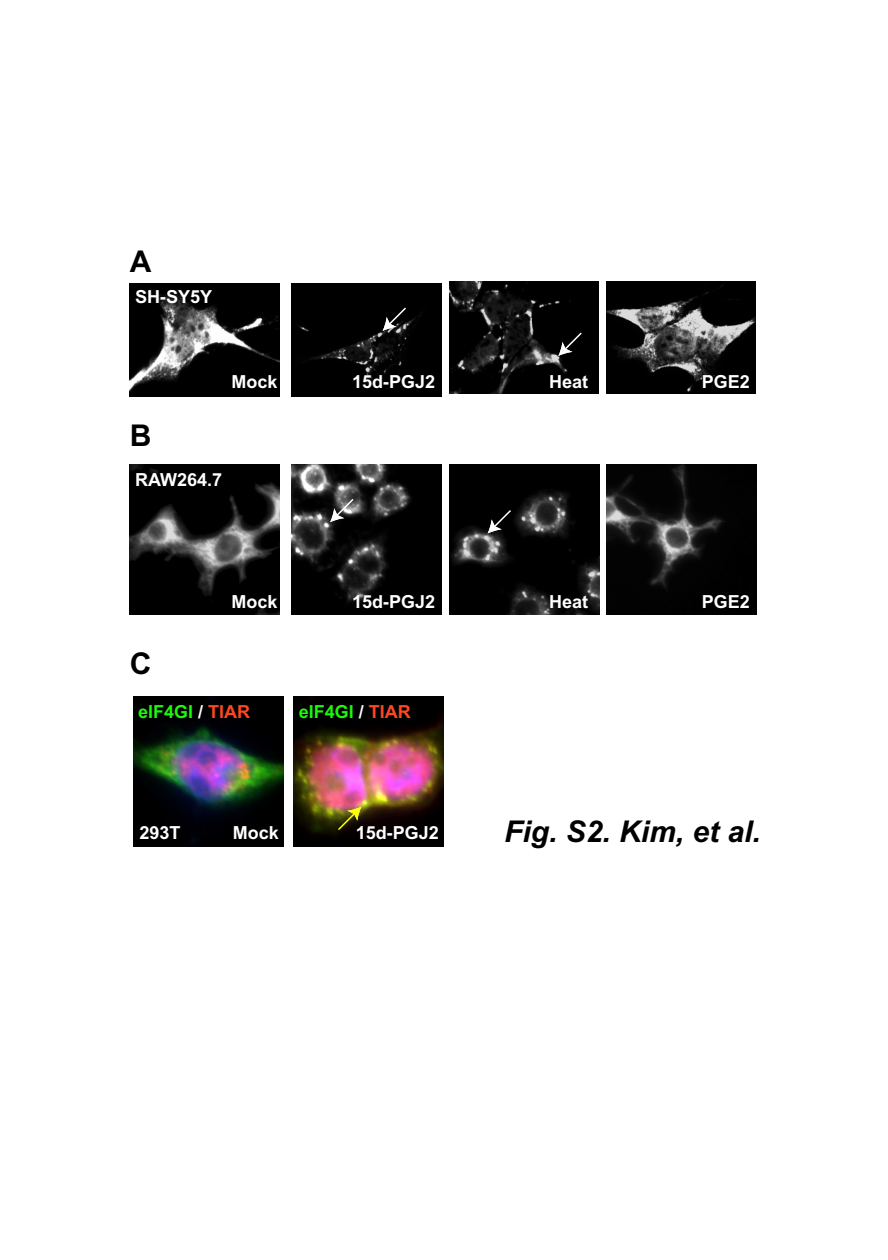
<style>
.page{position:relative;width:888px;height:1260px;background:#fff}
.page>*{position:absolute;margin:0;border:0;box-sizing:border-box;transform-origin:0 0}
.t1{font:italic 700 30px "Arial";color:#000}
.t2{font:700 30px "Arial";color:#000}
.t3{font:700 18px "Arial";color:#fff}
.t4{font:700 18px "Arial";color:#1cf70b}
.s1{color:#fff}
.s2{color:#ff471f}
</style>
<div class="page">
<img style="left:292px;top:464px;width:150px;height:150px">
<img style="left:606px;top:464px;width:150px;height:150px">
<img style="left:449px;top:464px;width:150px;height:150px">
<img style="left:130px;top:464px;width:150px;height:150px">
<img style="left:130px;top:284px;width:150px;height:112px">
<img style="left:606px;top:281px;width:150px;height:113px">
<img style="left:449px;top:281px;width:150px;height:113px">
<img style="left:292px;top:284px;width:149px;height:112px">
<svg style="left:383px;top:308px;width:23px;height:23px"></svg>
<svg style="left:558px;top:333px;width:24px;height:23px"></svg>
<svg style="left:330px;top:499px;width:24px;height:23px"></svg>
<svg style="left:488px;top:510px;width:23px;height:23px"></svg>
<img style="left:134px;top:696px;width:150px;height:150px">
<img style="left:294px;top:696px;width:150px;height:150px">
<svg style="left:338px;top:807px;width:23px;height:23px"></svg>
<h1 class="t2" style="left:130px;top:243px;width:23px">A</h1>
<p class="t3" style="left:135px;top:286px;width:79px">SH-SY5Y</p>
<p class="t3" style="left:232px;top:371px;width:48px">Mock</p>
<p class="t3" style="left:352px;top:371px;width:85px">15d-PGJ2</p>
<p class="t3" style="left:549px;top:371px;width:41px">Heat</p>
<p class="t3" style="left:702px;top:371px;width:50px">PGE2</p>
<h1 class="t2" style="left:130px;top:418px;width:23px">B</h1>
<p class="t3" style="left:135px;top:469px;width:89px">RAW264.7</p>
<h1 class="t2" style="left:130px;top:646px;width:23px">C</h1>
<p class="t3" style="left:232px;top:591px;width:48px">Mock</p>
<p class="t3" style="left:352px;top:591px;width:85px">15d-PGJ2</p>
<p class="t3" style="left:549px;top:591px;width:41px">Heat</p>
<p class="t3" style="left:702px;top:591px;width:50px">PGE2</p>
<p class="t4" style="left:138px;top:701px;width:114px">eIF4GI <span class="s1">/</span> <span class="s2">TIAR</span></p>
<p class="t4" style="left:299px;top:701px;width:114px">eIF4GI <span class="s1">/</span> <span class="s2">TIAR</span></p>
<p class="t3" style="left:140px;top:823px;width:43px">293T</p>
<p class="t3" style="left:233px;top:823px;width:48px">Mock</p>
<h1 class="t1" style="left:504px;top:813px;width:258px">Fig. S2. Kim, et al.</h1>
<p class="t3" style="left:356px;top:823px;width:85px">15d-PGJ2</p>
</div>
